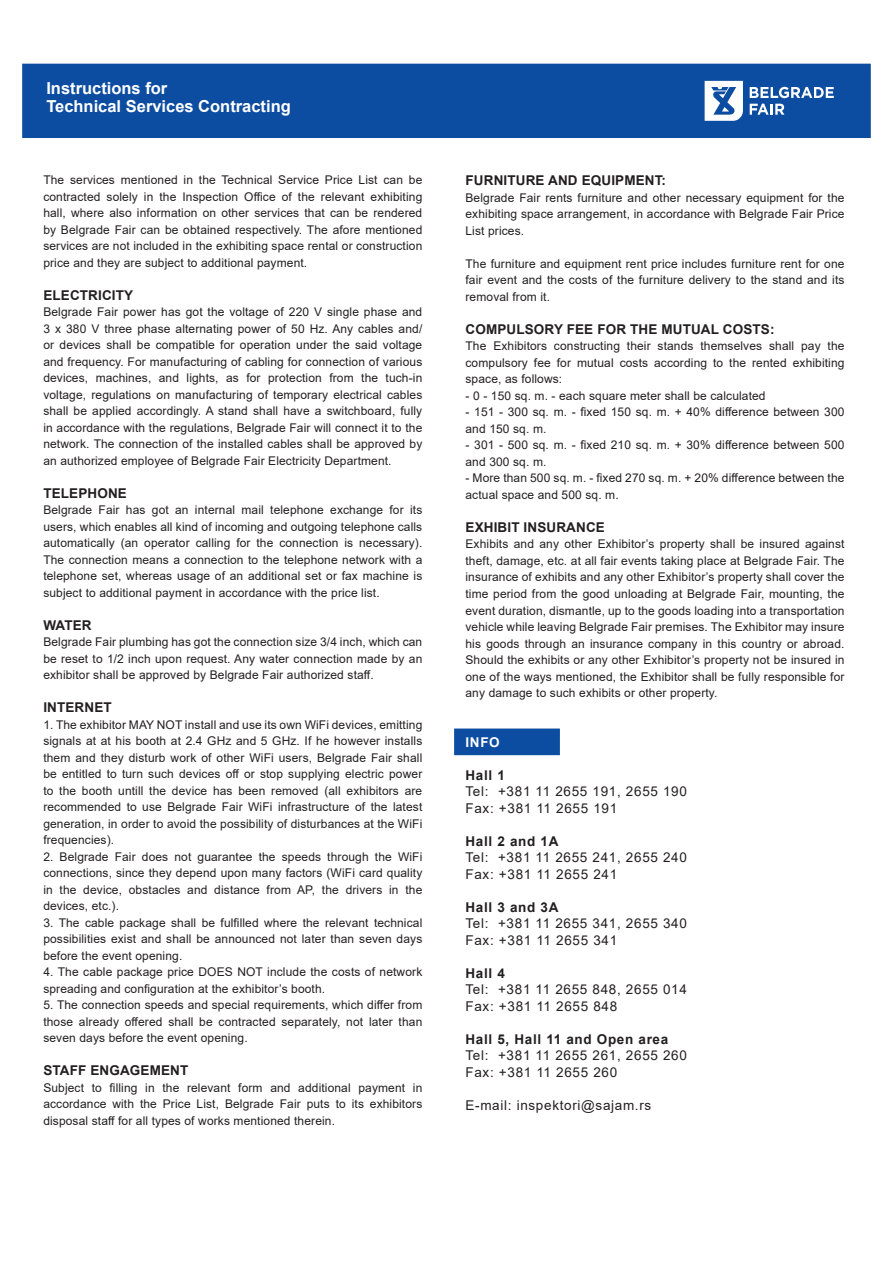
<style>
.page{position:relative;width:893px;height:1263px;background:#fff}
.page>*{position:absolute;margin:0;border:0;box-sizing:border-box;transform-origin:0 0}
.t1{font:700 16.5px "Arial";color:#fff}
.Paragraph_Style_1{font:13.5px "Arial";letter-spacing:.05em;color:#231f20}
.Paragraph_Style_1-2{font:700 13.5px "Arial";letter-spacing:.01em;color:#231f20}
.Paragraph_Style_1-3{font:700 13.5px "Arial";letter-spacing:.05em;color:#231f20}
.Paragraph_Style_1-4{font:700 13.5px "Arial";color:#fff}
.Paragraph_Style_1-5{font:12px/16.5px "Arial";letter-spacing:.01em;color:#231f20;text-align:justify}
</style>
<div class="page">
<div style="left:22px;top:64px;width:849px;height:74px;background:#0d4da1"></div>
<svg style="left:705px;top:80px;width:129px;height:41px"></svg>
<div style="left:454px;top:728px;width:106px;height:27px;background:#0d4da1;border:2px solid #0d4da1"></div>
<p class="t1" style="left:46px;top:76px;width:123px">Instructions for</p>
<p class="t1" style="left:46px;top:94px;width:246px">Technical Services Contracting</p>
<p class="Paragraph_Style_1-5" style="left:43px;top:172px;width:380px">The services mentioned in the Technical Service Price List can be contracted solely in the Inspection Office of the relevant exhibiting hall, where also information on other services that can be rendered by Belgrade Fair can be obtained respectively. The afore mentioned services are not included in the exhibiting space rental or construction price and they are subject to additional payment.</p>
<p class="Paragraph_Style_1-2" style="left:43px;top:286px;width:91px">ELECTRICITY</p>
<p class="Paragraph_Style_1-5" style="left:43px;top:304px;width:380px">Belgrade Fair power has got the voltage of 220 V single phase and 3 x 380 V three phase alternating power of 50 Hz. Any cables and/ or devices shall be compatible for operation under the said voltage and frequency. For manufacturing of cabling for connection of various devices, machines, and lights, as for protection from the tuch-in voltage, regulations on manufacturing of temporary electrical cables shall be applied accordingly. A stand shall have a switchboard, fully in accordance with the regulations, Belgrade Fair will connect it to the network. The connection of the installed cables shall be approved by an authorized employee of Belgrade Fair Electricity Department.</p>
<p class="Paragraph_Style_1-2" style="left:43px;top:484px;width:85px">TELEPHONE</p>
<p class="Paragraph_Style_1-5" style="left:43px;top:502px;width:380px">Belgrade Fair has got an internal mail telephone exchange for its users, which enables all kind of incoming and outgoing telephone calls automatically (an operator calling for the connection is necessary).<br>The connection means a connection to the telephone network with a telephone set, whereas usage of an additional set or fax machine is subject to additional payment in accordance with the price list.</p>
<p class="Paragraph_Style_1-2" style="left:43px;top:616px;width:50px">WATER</p>
<p class="Paragraph_Style_1-5" style="left:43px;top:634px;width:380px">Belgrade Fair plumbing has got the connection size 3/4 inch, which can be reset to 1/2 inch upon request. Any water connection made by an exhibitor shall be approved by Belgrade Fair authorized staff.</p>
<p class="Paragraph_Style_1-2" style="left:43px;top:698px;width:70px">INTERNET</p>
<p class="Paragraph_Style_1-5" style="left:43px;top:716px;width:380px">1. The exhibitor MAY NOT install and use its own WiFi devices, emitting signals at at his booth at 2.4 GHz and 5 GHz. If he however installs them and they disturb work of other WiFi users, Belgrade Fair shall be entitled to turn such devices off or stop supplying electric power to the booth untill the device has been removed (all exhibitors are recommended to use Belgrade Fair WiFi infrastructure of the latest generation, in order to avoid the possibility of disturbances at the WiFi frequencies).</p>
<p class="Paragraph_Style_1-5" style="left:43px;top:848px;width:380px">2. Belgrade Fair does not guarantee the speeds through the WiFi connections, since they depend upon many factors (WiFi card quality in the device, obstacles and distance from AP, the drivers in the devices, etc.).</p>
<p class="Paragraph_Style_1-5" style="left:43px;top:914px;width:380px">3. The cable package shall be fulfilled where the relevant technical possibilities exist and shall be announced not later than seven days before the event opening.</p>
<p class="Paragraph_Style_1-5" style="left:43px;top:964px;width:380px">4. The cable package price DOES NOT include the costs of network spreading and configuration at the exhibitor’s booth.</p>
<p class="Paragraph_Style_1-5" style="left:43px;top:997px;width:380px">5. The connection speeds and special requirements, which differ from those already offered shall be contracted separately, not later than seven days before the event opening.</p>
<p class="Paragraph_Style_1-2" style="left:43px;top:1061px;width:147px">STAFF ENGAGEMENT</p>
<p class="Paragraph_Style_1-5" style="left:43px;top:1079px;width:380px">Subject to filling in the relevant form and additional payment in accordance with the Price List, Belgrade Fair puts to its exhibitors disposal staff for all types of works mentioned therein.</p>
<p class="Paragraph_Style_1-2" style="left:465px;top:171px;width:202px">FURNITURE AND EQUIPMENT:</p>
<p class="Paragraph_Style_1-5" style="left:465px;top:189px;width:380px">Belgrade Fair rents furniture and other necessary equipment for the exhibiting space arrangement, in accordance with Belgrade Fair Price List prices.</p>
<p class="Paragraph_Style_1-5" style="left:465px;top:255px;width:380px">The furniture and equipment rent price includes furniture rent for one fair event and the costs of the furniture delivery to the stand and its removal from it.</p>
<p class="Paragraph_Style_1-2" style="left:465px;top:320px;width:310px">COMPULSORY FEE FOR THE MUTUAL COSTS:</p>
<p class="Paragraph_Style_1-5" style="left:465px;top:338px;width:380px">The Exhibitors constructing their stands themselves shall pay the compulsory fee for mutual costs according to the rented exhibiting space, as follows:</p>
<p class="Paragraph_Style_1-5" style="left:465px;top:387px;width:302px">- 0 - 150 sq. m. - each square meter shall be calculated</p>
<p class="Paragraph_Style_1-5" style="left:465px;top:404px;width:380px">- 151 - 300 sq. m. - fixed 150 sq. m. + 40% difference between 300 and 150 sq. m.</p>
<p class="Paragraph_Style_1-5" style="left:465px;top:437px;width:380px">- 301 - 500 sq. m. - fixed 210 sq. m. + 30% difference between 500 and 300 sq. m.</p>
<p class="Paragraph_Style_1-5" style="left:465px;top:470px;width:380px">- More than 500 sq. m. - fixed 270 sq. m. + 20% difference between the actual space and 500 sq. m.</p>
<p class="Paragraph_Style_1-2" style="left:465px;top:518px;width:141px">EXHIBIT INSURANCE</p>
<p class="Paragraph_Style_1-5" style="left:465px;top:536px;width:380px">Exhibits and any other Exhibitor’s property shall be insured against theft, damage, etc. at all fair events taking place at Belgrade Fair. The insurance of exhibits and any other Exhibitor’s property shall cover the time period from the good unloading at Belgrade Fair, mounting, the event duration, dismantle, up to the goods loading into a transportation vehicle while leaving Belgrade Fair premises. The Exhibitor may insure his goods through an insurance company in this country or abroad.<br>Should the exhibits or any other Exhibitor’s property not be insured in one of the ways mentioned, the Exhibitor shall be fully responsible for any damage to such exhibits or other property.</p>
<p class="Paragraph_Style_1-4" style="left:465px;top:732px;width:36px">INFO</p>
<p class="Paragraph_Style_1-2" style="left:465px;top:765px;width:41px">Hall 1</p>
<p class="Paragraph_Style_1" style="left:465px;top:782px;width:223px">Tel: +381 11 2655 191, 2655 190</p>
<p class="Paragraph_Style_1" style="left:465px;top:798px;width:153px">Fax: +381 11 2655 191</p>
<p class="Paragraph_Style_1-3" style="left:465px;top:831px;width:94px">Hall 2 and 1A</p>
<p class="Paragraph_Style_1" style="left:465px;top:848px;width:223px">Tel: +381 11 2655 241, 2655 240</p>
<p class="Paragraph_Style_1" style="left:465px;top:864px;width:153px">Fax: +381 11 2655 241</p>
<p class="Paragraph_Style_1-3" style="left:465px;top:897px;width:94px">Hall 3 and 3A</p>
<p class="Paragraph_Style_1" style="left:465px;top:914px;width:223px">Tel: +381 11 2655 341, 2655 340</p>
<p class="Paragraph_Style_1" style="left:465px;top:930px;width:153px">Fax: +381 11 2655 341</p>
<p class="Paragraph_Style_1-2" style="left:465px;top:963px;width:41px">Hall 4</p>
<p class="Paragraph_Style_1" style="left:465px;top:980px;width:223px">Tel: +381 11 2655 848, 2655 014</p>
<p class="Paragraph_Style_1" style="left:465px;top:996px;width:153px">Fax: +381 11 2655 848</p>
<p class="Paragraph_Style_1-3" style="left:465px;top:1029px;width:204px">Hall 5, Hall 11 and Open area</p>
<p class="Paragraph_Style_1" style="left:465px;top:1046px;width:223px">Tel: +381 11 2655 261, 2655 260</p>
<p class="Paragraph_Style_1" style="left:465px;top:1062px;width:153px">Fax: +381 11 2655 260</p>
<p class="Paragraph_Style_1" style="left:465px;top:1095px;width:187px">E-mail: inspektori@sajam.rs</p>
</div>
